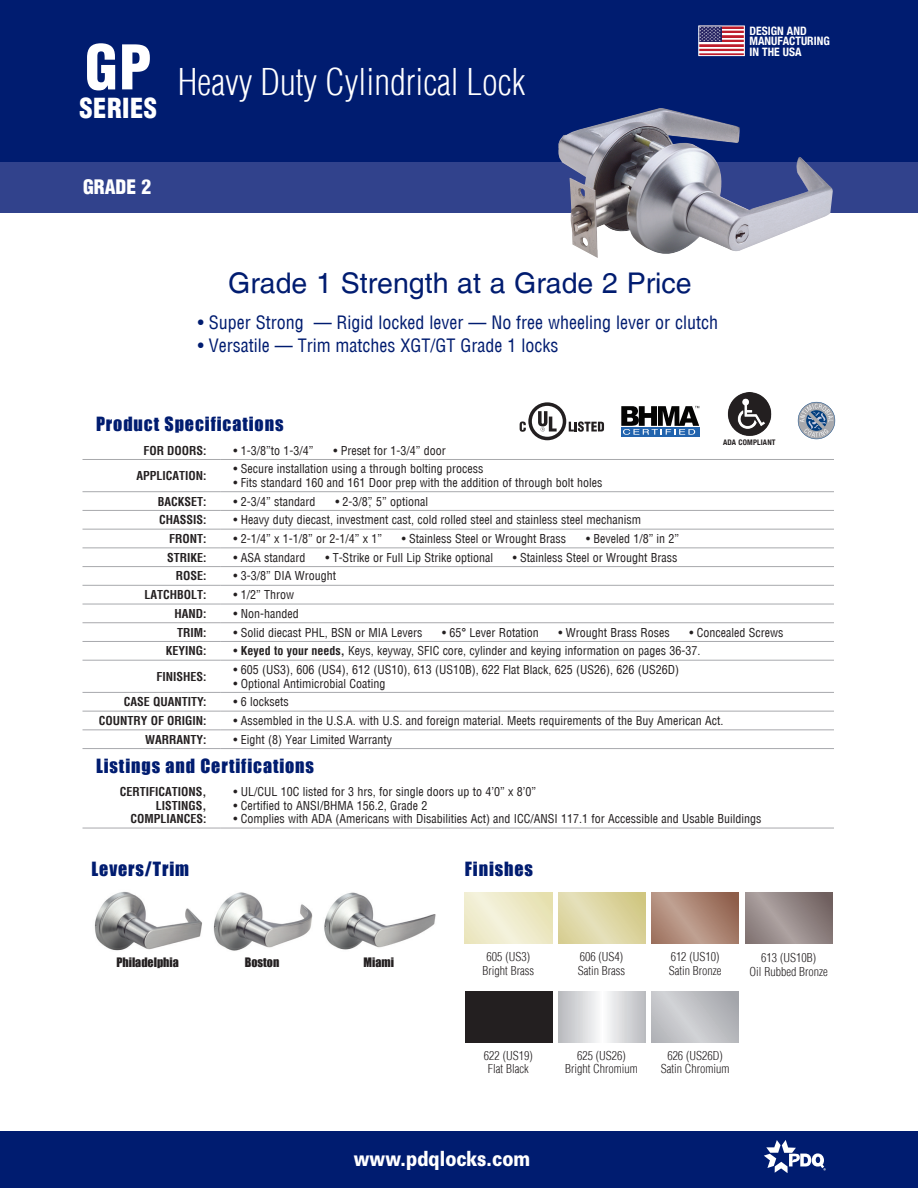
<style>
.page{position:relative;width:918px;height:1188px;background:#fff}
.page>*{position:absolute;margin:0;border:0;box-sizing:border-box;transform-origin:0 0}
.t1{font:900 condensed 60px "Helvetica LT";color:#fff}
.t2{font:300 condensed 36px "Helvetica LT";color:#fff}
.t3{font:28.5px "Helvetica LT";color:#001c70}
.t4{font:900 condensed 27px "Helvetica LT";letter-spacing:.02em;color:#fff}
.t5{font:900 21px "Univers";color:#fff;scale:.8 1}
.t6{font:900 condensed 19.5px "Helvetica LT";color:#fff}
.t7{font:condensed 18px "Helvetica LT";color:#001c70}
.t8{font:18px "Impact";letter-spacing:.05em;color:#001c70}
.t9{font:condensed 12px "Helvetica LT";color:#231f20}
.t10{font:700 condensed 12px/13.5px "Helvetica LT";color:#231f20;text-align:right}
.t11{font:300 condensed 12px/13.5px "Helvetica LT";color:#231f20;text-align:center}
.t12{font:12px "Impact";color:#231f20}
.t13{font:700 condensed 11.55px/10.5px "Helvetica Neue";color:#fff}
.t14{font:700 condensed 7.65px "Helvetica Neue";letter-spacing:.02em;color:#231f20}
.s1{font-weight:700}
</style>
<div class="page">
<div style="left:621px;top:427px;width:78px;height:10px;background:#2264ae"></div>
<svg style="left:621px;top:406px;width:78px;height:29px"></svg>
<svg style="left:520px;top:402px;width:84px;height:38px"></svg>
<img style="left:727px;top:393px;width:45px;height:43px">
<svg style="left:798px;top:402px;width:37px;height:37px"></svg>
<div style="left:0;top:0;width:918px;height:162px;background:#001c70"></div>
<div style="left:0;top:162px;width:918px;height:51px;background:#31428c"></div>
<img style="left:558px;top:108px;width:275px;height:150px">
<hr style="left:82px;top:748px;width:138px;height:1px;background:#a8a9ad">
<hr style="left:220px;top:748px;width:614px;height:1px;background:#a8a9ad">
<hr style="left:82px;top:828px;width:138px;height:1px;background:#a8a9ad">
<hr style="left:220px;top:828px;width:614px;height:1px;background:#a8a9ad">
<hr style="left:82px;top:459px;width:138px;height:1px;background:#a8a9ad">
<hr style="left:220px;top:459px;width:614px;height:1px;background:#a8a9ad">
<hr style="left:82px;top:491px;width:138px;height:1px;background:#a8a9ad">
<hr style="left:220px;top:491px;width:614px;height:1px;background:#a8a9ad">
<hr style="left:82px;top:510px;width:138px;height:1px;background:#a8a9ad">
<hr style="left:220px;top:510px;width:614px;height:1px;background:#a8a9ad">
<hr style="left:82px;top:529px;width:138px;height:1px;background:#a8a9ad">
<hr style="left:220px;top:529px;width:614px;height:1px;background:#a8a9ad">
<hr style="left:82px;top:547px;width:138px;height:1px;background:#a8a9ad">
<hr style="left:220px;top:547px;width:614px;height:1px;background:#a8a9ad">
<hr style="left:82px;top:566px;width:138px;height:1px;background:#a8a9ad">
<hr style="left:220px;top:566px;width:614px;height:1px;background:#a8a9ad">
<hr style="left:82px;top:585px;width:138px;height:1px;background:#a8a9ad">
<hr style="left:220px;top:585px;width:614px;height:1px;background:#a8a9ad">
<hr style="left:82px;top:604px;width:138px;height:1px;background:#a8a9ad">
<hr style="left:220px;top:604px;width:614px;height:1px;background:#a8a9ad">
<hr style="left:82px;top:622px;width:138px;height:1px;background:#a8a9ad">
<hr style="left:220px;top:622px;width:614px;height:1px;background:#a8a9ad">
<hr style="left:82px;top:641px;width:138px;height:1px;background:#a8a9ad">
<hr style="left:220px;top:641px;width:614px;height:1px;background:#a8a9ad">
<hr style="left:82px;top:660px;width:138px;height:1px;background:#a8a9ad">
<hr style="left:220px;top:660px;width:614px;height:1px;background:#a8a9ad">
<hr style="left:82px;top:729px;width:138px;height:1px;background:#a8a9ad">
<hr style="left:220px;top:729px;width:614px;height:1px;background:#a8a9ad">
<hr style="left:82px;top:692px;width:138px;height:1px;background:#a8a9ad">
<hr style="left:220px;top:692px;width:614px;height:1px;background:#a8a9ad">
<hr style="left:82px;top:711px;width:138px;height:1px;background:#a8a9ad">
<hr style="left:220px;top:711px;width:614px;height:1px;background:#a8a9ad">
<hr style="left:699px;top:53px;width:45px;height:3px;background:#be1d2c">
<svg style="left:700px;top:28px;width:43px;height:25px"></svg>
<div style="left:698px;top:26px;width:47px;height:30px;border:1px solid #fff"></div>
<div style="left:0;top:1132px;width:918px;height:56px;background:#001c70"></div>
<svg style="left:764px;top:1140px;width:62px;height:33px"></svg>
<img style="left:213px;top:892px;width:100px;height:59px">
<img style="left:324px;top:892px;width:112px;height:58px">
<img style="left:94px;top:891px;width:108px;height:60px">
<svg style="left:558px;top:893px;width:87px;height:51px;background:#ddd6a3"></svg>
<svg style="left:745px;top:893px;width:88px;height:51px;background:#948786"></svg>
<svg style="left:651px;top:893px;width:88px;height:51px;background:#ac8675"></svg>
<svg style="left:465px;top:893px;width:87px;height:51px;background:#eeeaca"></svg>
<svg style="left:558px;top:991px;width:87px;height:51px"></svg>
<svg style="left:651px;top:991px;width:88px;height:51px;background:#bfc0c4"></svg>
<div style="left:465px;top:991px;width:87px;height:51px;background:#231f20"></div>
<p class="t1" style="left:85px;top:29px;width:68px">GP</p>
<p class="t4" style="left:80px;top:91px;width:79px">SERIES</p>
<p class="t2" style="left:178px;top:59px;width:349px">Heavy Duty Cylindrical Lock</p>
<p class="t6" style="left:83px;top:175px;width:70px">GRADE 2</p>
<p class="t3" style="left:228px;top:267px;width:465px">Grade 1 Strength at a Grade 2 Price</p>
<p class="t7" style="left:198px;top:312px;width:522px">• Super Strong — Rigid locked lever — No free wheeling lever or clutch</p>
<p class="t7" style="left:198px;top:334px;width:362px">• Versatile — Trim matches XGT/GT Grade 1 locks</p>
<p class="t13" style="left:749px;top:25px;width:82px">DESIGN AND<br>MANUFACTURING<br>IN THE USA</p>
<p class="t8" style="left:96px;top:410px;width:189px">Product Specifications</p>
<p class="t10" style="left:143px;top:443px;width:65px">FOR DOORS:</p>
<p class="t9" style="left:234px;top:443px;width:81px">• 1-3/8”to 1-3/4”</p>
<p class="t9" style="left:333px;top:443px;width:114px">• Preset for 1-3/4” door</p>
<p class="t10" style="left:137px;top:469px;width:72px">APPLICATION:</p>
<p class="t9" style="left:234px;top:461px;width:251px">• Secure installation using a through bolting process</p>
<p class="t9" style="left:234px;top:475px;width:370px">• Fits standard 160 and 161 Door prep with the addition of through bolt holes</p>
<p class="t10" style="left:158px;top:494px;width:50px">BACKSET:</p>
<p class="t9" style="left:234px;top:494px;width:83px">• 2-3/4” standard</p>
<p class="t9" style="left:335px;top:494px;width:94px">• 2-3/8”, 5” optional</p>
<p class="t10" style="left:159px;top:513px;width:49px">CHASSIS:</p>
<p class="t9" style="left:234px;top:512px;width:409px">• Heavy duty diecast, investment cast, cold rolled steel and stainless steel mechanism</p>
<p class="t10" style="left:169px;top:532px;width:39px">FRONT:</p>
<p class="t9" style="left:234px;top:531px;width:150px">• 2-1/4” x 1-1/8” or 2-1/4” x 1”</p>
<p class="t9" style="left:402px;top:531px;width:166px">• Stainless Steel or Wrought Brass</p>
<p class="t9" style="left:586px;top:531px;width:95px">• Beveled 1/8” in 2”</p>
<p class="t10" style="left:167px;top:551px;width:41px">STRIKE:</p>
<p class="t9" style="left:234px;top:550px;width:73px">• ASA standard</p>
<p class="t9" style="left:325px;top:550px;width:169px">• T-Strike or Full Lip Strike optional</p>
<p class="t9" style="left:513px;top:550px;width:166px">• Stainless Steel or Wrought Brass</p>
<p class="t10" style="left:176px;top:569px;width:32px">ROSE:</p>
<p class="t9" style="left:234px;top:569px;width:104px">• 3-3/8” DIA Wrought</p>
<p class="t10" style="left:145px;top:588px;width:64px">LATCHBOLT:</p>
<p class="t9" style="left:234px;top:587px;width:62px">• 1/2” Throw</p>
<p class="t10" style="left:175px;top:607px;width:34px">HAND:</p>
<p class="t9" style="left:234px;top:606px;width:67px">• Non-handed</p>
<p class="t10" style="left:177px;top:625px;width:31px">TRIM:</p>
<p class="t9" style="left:234px;top:625px;width:190px">• Solid diecast PHL, BSN or MIA Levers</p>
<p class="t9" style="left:442px;top:625px;width:98px">• 65° Lever Rotation</p>
<p class="t9" style="left:559px;top:625px;width:113px">• Wrought Brass Roses</p>
<p class="t9" style="left:690px;top:625px;width:95px">• Concealed Screws</p>
<p class="t10" style="left:166px;top:644px;width:42px">KEYING:</p>
<p class="t9" style="left:234px;top:643px;width:468px">• <span class="s1">Keyed to your needs,</span> Keys, keyway, SFIC core, cylinder and keying information on pages 36-37.</p>
<p class="t10" style="left:157px;top:670px;width:52px">FINISHES:</p>
<p class="t9" style="left:234px;top:662px;width:447px">• 605 (US3), 606 (US4), 612 (US10), 613 (US10B), 622 Flat Black, 625 (US26), 626 (US26D)</p>
<p class="t9" style="left:234px;top:676px;width:153px">• Optional Antimicrobial Coating</p>
<p class="t10" style="left:124px;top:695px;width:84px">CASE QUANTITY:</p>
<p class="t9" style="left:234px;top:694px;width:57px">• 6 locksets</p>
<p class="t10" style="left:99px;top:714px;width:109px">COUNTRY OF ORIGIN:</p>
<p class="t9" style="left:234px;top:713px;width:491px">• Assembled in the U.S.A. with U.S. and foreign material. Meets requirements of the Buy American Act.</p>
<p class="t10" style="left:145px;top:733px;width:63px">WARRANTY:</p>
<p class="t9" style="left:234px;top:732px;width:160px">• Eight (8) Year Limited Warranty</p>
<p class="t8" style="left:96px;top:752px;width:220px">Listings and Certifications</p>
<p class="t10" style="left:120px;top:785px;width:88px">CERTIFICATIONS,<br>LISTINGS,<br>COMPLIANCES:</p>
<p class="t9" style="left:234px;top:784px;width:304px">• UL/CUL 10C listed for 3 hrs, for single doors up to 4’0” x 8’0”</p>
<p class="t14" style="left:723px;top:436px;width:54px">ADA COMPLIANT</p>
<p class="t9" style="left:234px;top:798px;width:195px">• Certified to ANSI/BHMA 156.2, Grade 2</p>
<p class="t9" style="left:234px;top:811px;width:529px">• Complies with ADA (Americans with Disabilities Act) and ICC/ANSI 117.1 for Accessible and Usable Buildings</p>
<p class="t8" style="left:92px;top:855px;width:99px">Levers/Trim</p>
<p class="t12" style="left:116px;top:953px;width:64px">Philadelphia</p>
<p class="t12" style="left:245px;top:953px;width:36px">Boston</p>
<p class="t12" style="left:364px;top:953px;width:32px">Miami</p>
<p class="t8" style="left:465px;top:855px;width:70px">Finishes</p>
<p class="t11" style="left:486px;top:950px;width:45px">605 (US3)</p>
<p class="t11" style="left:482px;top:964px;width:53px">Bright Brass</p>
<p class="t11" style="left:484px;top:1049px;width:50px">622 (US19)<br>Flat Black</p>
<p class="t5" style="left:354px;top:1145px;width:222px">www.pdqlocks.com</p>
<p class="t11" style="left:578px;top:950px;width:49px;text-align:left">606 (US4)<br>Satin Brass</p>
<p class="t11" style="left:669px;top:950px;width:54px;text-align:left">612 (US10)<br>Satin Bronze</p>
<p class="t11" style="left:749px;top:951px;width:80px">613 (US10B)<br>Oil Rubbed Bronze</p>
<p class="t11" style="left:565px;top:1049px;width:74px">625 (US26)<br>Bright Chromium</p>
<p class="t11" style="left:667px;top:1049px;width:57px">626 (US26D)</p>
<p class="t11" style="left:661px;top:1062px;width:70px">Satin Chromium</p>
</div>
